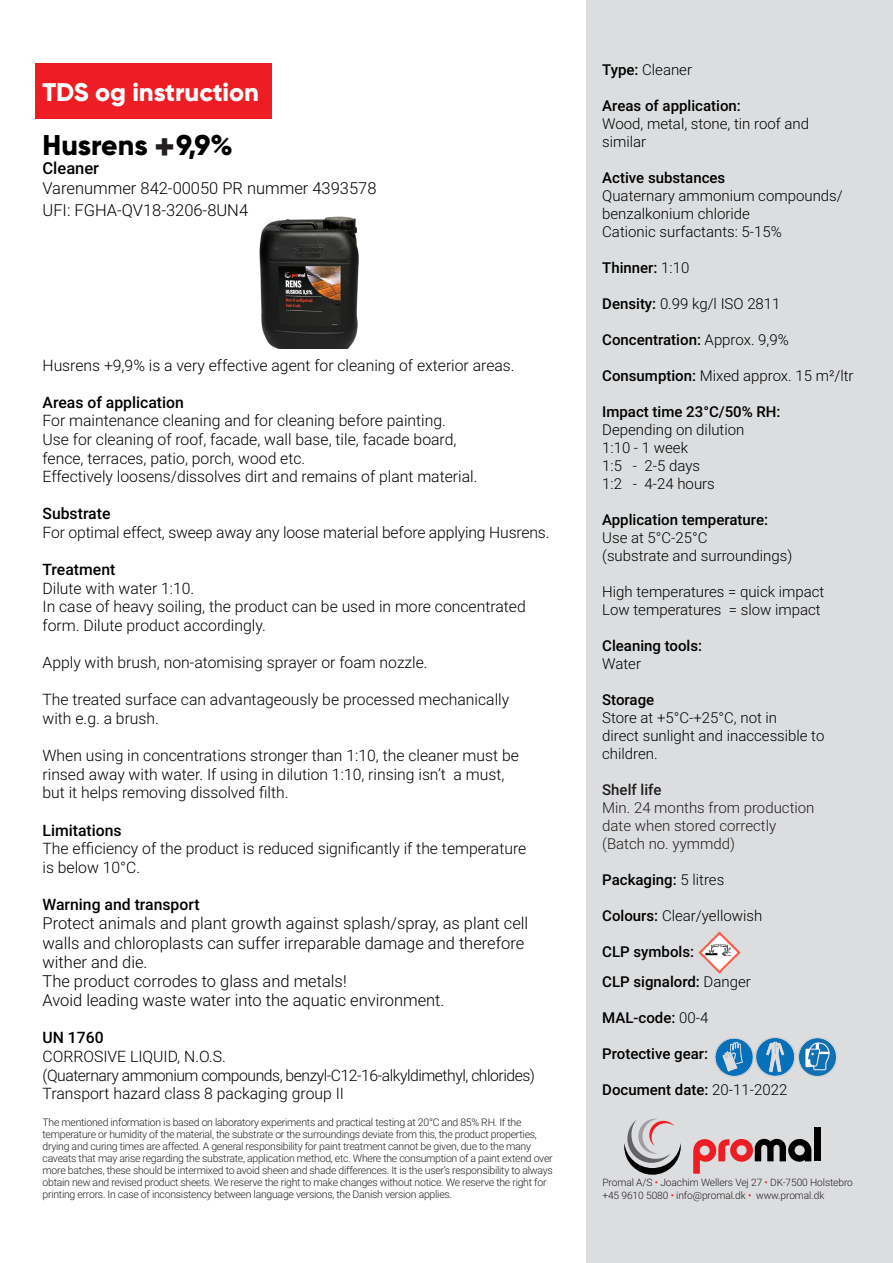
<style>
.page{position:relative;width:893px;height:1263px;background:#fff}
.page>*{position:absolute;margin:0;border:0;box-sizing:border-box;transform-origin:0 0}
.t1{font:800 37.5px "Gilroy";color:#231f20}
.t2{font:800 28.5px "Gilroy";color:#000}
.t3{font:800 25.5px "Gilroy";color:#fff}
.t4{font:300 16.5px/19.2px "Roboto";color:#000}
.t5{font:500 16.5px "Roboto";color:#000}
.t6{font:300 15.75px/18.6px "Roboto";color:#000}
.t7{font:300 15.75px/18.6px "Roboto";letter-spacing:-.03em;color:#000}
.t8{font:500 15.75px "Roboto";color:#000}
.t9{font:300 15px/18px "Roboto";color:#000}
.t10{font:500 15px/30px "Roboto";color:#000}
.t11{font:300 15px/18px "Roboto";color:#231f20}
.t12{font:500 15px "Roboto";color:#231f20}
.t13{font:300 10.5px/12px "Roboto";letter-spacing:-.025em;color:#231f20}
.t14{font:300 10.2px/12.6px "Roboto";letter-spacing:-.01em;color:#231f20}
.s1{font-weight:500}
.s2{font-weight:300}
.s3{color:#ee1d23}
</style>
<div class="page">
<div style="left:587px;top:0;width:306px;height:1263px;background:#dcdddf"></div>
<div style="left:36px;top:64px;width:236px;height:55px;background:#ee1d23"></div>
<svg style="left:693px;top:1139px;width:118px;height:35px"></svg>
<div style="left:814px;top:1127px;width:7px;height:34px;background:#000"></div>
<svg style="left:624px;top:1118px;width:57px;height:57px"></svg>
<img style="left:698px;top:931px;width:43px;height:43px">
<img style="left:756px;top:1037px;width:81px;height:40px">
<img style="left:715px;top:1038px;width:41px;height:39px">
<img style="left:259px;top:216px;width:100px;height:133px">
<h3 class="t3" style="left:43px;top:76px;width:218px">TDS og instruction</h3>
<h2 class="t2" style="left:43px;top:127px;width:192px">Husrens 9,9%</h2>
<p class="t5" style="left:43px;top:157px;width:58px">Cleaner</p>
<p class="t4" style="left:43px;top:177px;width:335px;line-height:21.6px">Varenummer 842-00050 PR nummer 4393578<br>UFI: FGHA-QV18-3206-8UN4</p>
<h1 class="t1" style="left:154px;top:123px;width:23px">+</h1>
<p class="t6" style="left:43px;top:355px;width:474px">Husrens +9,9% is a very effective agent for cleaning of exterior areas.</p>
<p class="t8" style="left:43px;top:391px;width:143px">Areas of application</p>
<p class="t6" style="left:43px;top:411px;width:436px">For maintenance cleaning and for cleaning before painting.<br>Use for cleaning of roof, facade, wall base, tile, facade board, fence, terraces, patio, porch, wood etc.<br>Effectively loosens/dissolves dirt and remains of plant material.</p>
<p class="t8" style="left:43px;top:503px;width:70px">Substrate</p>
<p class="t6" style="left:43px;top:522px;width:508px">For optimal effect, sweep away any loose material before applying Husrens.</p>
<p class="t8" style="left:43px;top:559px;width:74px">Treatment</p>
<p class="t6" style="left:43px;top:578px;width:485px">Dilute with water 1:10.<br>In case of heavy soiling, the product can be used in more concentrated form. Dilute product accordingly.</p>
<p class="t6" style="left:43px;top:653px;width:387px">Apply with brush, non-atomising sprayer or foam nozzle.</p>
<p class="t6" style="left:43px;top:690px;width:468px">The treated surface can advantageously be processed mechanically with e.g. a brush.</p>
<p class="t6" style="left:43px;top:746px;width:478px">When using in concentrations stronger than 1:10, the cleaner must be rinsed away with water. If using in dilution 1:10, rinsing isn’t a must, but it helps removing dissolved filth.</p>
<p class="t8" style="left:43px;top:819px;width:81px">Limitations</p>
<p class="t6" style="left:43px;top:839px;width:485px">The efficiency of the product is reduced significantly if the temperature is below 10°C.</p>
<p class="t8" style="left:43px;top:893px;width:159px">Warning and transport</p>
<p class="t4" style="left:43px;top:913px;width:487px">Protect animals and plant growth against splash/spray, as plant cell walls and chloroplasts can suffer irreparable damage and therefore wither and die.<br>The product corrodes to glass and metals!<br>Avoid leading waste water into the aquatic environment.</p>
<p class="t8" style="left:43px;top:1027px;width:63px">UN 1760</p>
<p class="t7" style="left:43px;top:1046px;width:494px">CORROSIVE LIQUID, N.O.S.<br>(Quaternary ammonium compounds, benzyl-C12-16-alkyldimethyl, chlorides)<br>Transport hazard class 8 packaging group II</p>
<p class="t13" style="left:43px;top:1116px;width:512px">The mentioned information is based on laboratory experiments and practical testing at 20°C and 85% RH. If the temperature or humidity of the material, the substrate or the surroundings deviate from this, the product properties, drying and curing times are affected. A general responsibility for paint treatment cannot be given, due to the many caveats that may arise regarding the substrate, application method, etc. Where the consumption of a paint extend over more batches, these should be intermixed to avoid sheen and shade differences. It is the user’s responsibility to always obtain new and revised product sheets. We reserve the right to make changes without notice. We reserve the right for printing errors. In case of inconsistency between language versions, the Danish version applies.</p>
<p class="t9" style="left:602px;top:60px;width:91px"><span class="s1">Type:</span> Cleaner</p>
<p class="t10" style="left:602px;top:90px;width:140px">Areas of application:</p>
<p class="t9" style="left:602px;top:114px;width:208px">Wood, metal, stone, tin roof and similar</p>
<p class="t10" style="left:602px;top:162px;width:125px">Active substances</p>
<p class="t9" style="left:602px;top:186px;width:242px">Quaternary ammonium compounds/ benzalkonium chloride<br>Cationic surfactants: 5-15%</p>
<p class="t10" style="left:602px;top:252px;width:89px">Thinner: <span class="s2">1:10</span></p>
<p class="t9" style="left:602px;top:294px;width:180px"><span class="s1">Density:</span> 0.99 kg/l ISO 2811</p>
<p class="t10" style="left:602px;top:324px;width:188px">Concentration: <span class="s2">Approx. 9,9%</span></p>
<p class="t9" style="left:602px;top:366px;width:253px"><span class="s1">Consumption:</span> Mixed approx. 15 m²/ltr</p>
<p class="t10" style="left:602px;top:396px;width:180px">Impact time 23°C/50% RH:</p>
<p class="t9" style="left:602px;top:420px;width:144px">Depending on dilution<br>1:10 - 1 week<br>1:5 - 2-5 days<br>1:2 - 4-24 hours</p>
<p class="t10" style="left:602px;top:504px;width:167px">Application temperature:</p>
<p class="t9" style="left:602px;top:528px;width:191px">Use at 5°C-25°C<br>(substrate and surroundings)</p>
<p class="t9" style="left:602px;top:582px;width:224px">High temperatures = quick impact<br>Low temperatures = slow impact</p>
<p class="t10" style="left:602px;top:630px;width:101px">Cleaning tools:</p>
<p class="t9" style="left:602px;top:654px;width:40px">Water</p>
<p class="t10" style="left:602px;top:684px;width:54px">Storage</p>
<p class="t9" style="left:602px;top:708px;width:224px">Store at +5°C-+25°C, not in<br>direct sunlight and inaccessible to children.</p>
<p class="t12" style="left:602px;top:779px;width:61px">Shelf life</p>
<p class="t11" style="left:602px;top:798px;width:214px">Min. 24 months from production date when stored correctly (Batch no. yymmdd)</p>
<p class="t10" style="left:602px;top:864px;width:124px">Packaging: <span class="s2">5 litres</span></p>
<p class="t9" style="left:602px;top:906px;width:162px"><span class="s1">Colours:</span> Clear/yellowish</p>
<p class="t10" style="left:602px;top:936px;width:150px">CLP symbols:<br>CLP signalord: <span class="s2">Danger</span></p>
<p class="t10" style="left:602px;top:1002px;width:108px">MAL-code: <span class="s2">00-4</span></p>
<p class="t10" style="left:602px;top:1038px;width:107px">Protective gear:</p>
<p class="t10" style="left:602px;top:1074px;width:187px">Document date: <span class="s2">20-11-2022</span></p>
<p class="t14" style="left:602px;top:1175px;width:252px">Promal A/S <span class="s3">•</span> Joachim Wellers Vej 27 <span class="s3">•</span> DK-7500 Holstebro +45 9610 5080 <span class="s3">•</span> info@promal.dk <span class="s3">•</span> www.promal.dk</p>
</div>
